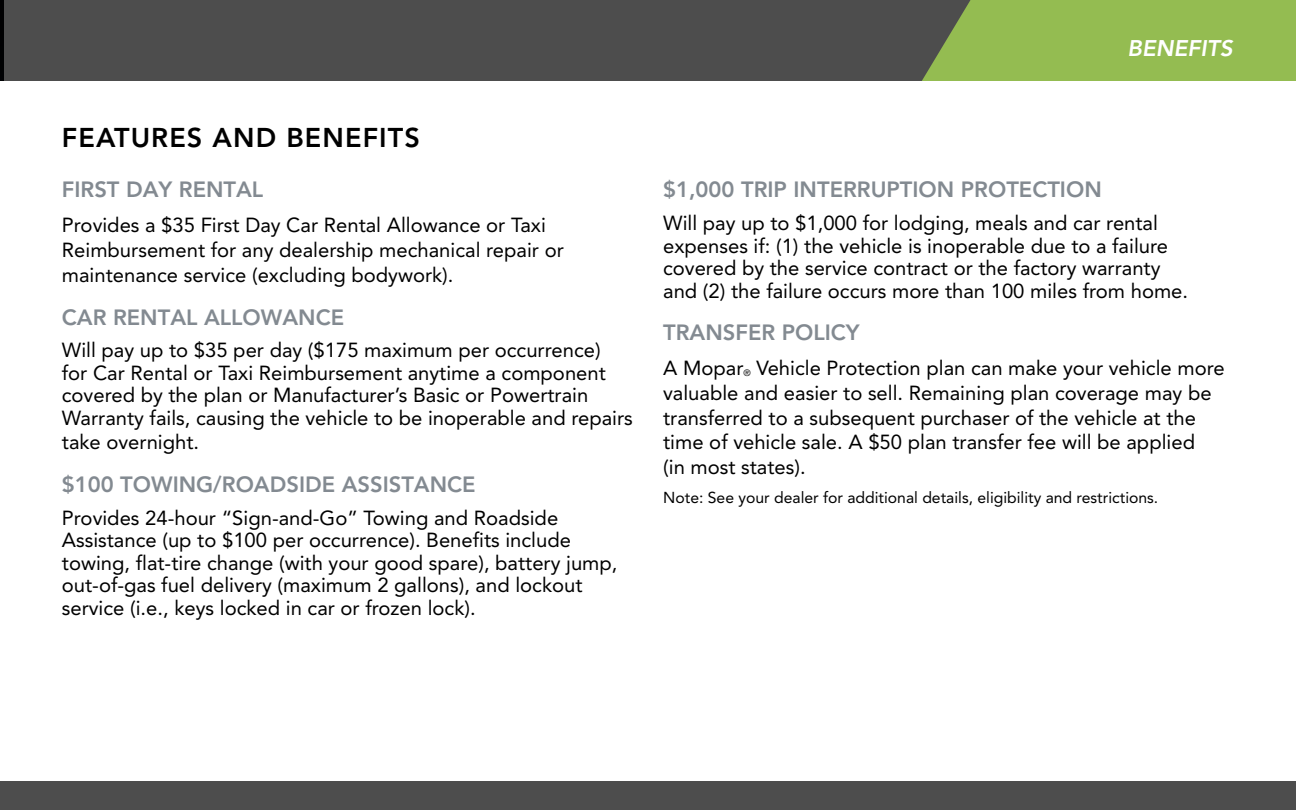
<style>
.page{position:relative;width:1296px;height:810px;background:#fff}
.page>*{position:absolute;margin:0;border:0;box-sizing:border-box;transform-origin:0 0}
.t1{font:800 27px "Avenir LT Std";letter-spacing:.04em;color:#000}
.t2{font:italic 800 22.5px "Avenir LT Std";color:#fff}
.t3{font:800 22.05px "Avenir LT Std";color:#838a91}
.t4{font:20.25px/22.5px "Avenir LT Std";color:#000}
.t5{font:15.75px "Avenir LT Std";color:#000}
.s1{font-size:9.22px}
</style>
<div class="page">
<div style="left:0;top:0;width:1296px;height:81px;background:#4d4d4d"></div>
<div style="left:922px;top:0;width:374px;height:81px;background:#94bc51"></div>
<div style="left:0;top:781px;width:1296px;height:29px;background:#4d4d4d"></div>
<h1 class="t1" style="left:62px;top:121px;width:360px">FEATURES AND BENEFITS</h1>
<p class="t3" style="left:62px;top:177px;width:203px">FIRST DAY RENTAL</p>
<p class="t4" style="left:62px;top:213px;width:503px;line-height:24.8px">Provides a $35 First Day Car Rental Allowance or Taxi<br>Reimbursement for any dealership mechanical repair or maintenance service (excluding bodywork).</p>
<p class="t3" style="left:62px;top:304px;width:284px">CAR RENTAL ALLOWANCE</p>
<p class="t4" style="left:62px;top:339px;width:572px">Will pay up to $35 per day ($175 maximum per occurrence)<br>for Car Rental or Taxi Reimbursement anytime a component covered by the plan or Manufacturer’s Basic or Powertrain Warranty fails, causing the vehicle to be inoperable and repairs</p>
<p class="t4" style="left:62px;top:431px;width:139px">take overnight.</p>
<p class="t3" style="left:62px;top:472px;width:415px">$100 TOWING/ROADSIDE ASSISTANCE</p>
<p class="t4" style="left:62px;top:507px;width:557px">Provides 24-hour “Sign-and-Go” Towing and Roadside Assistance (up to $100 per occurrence). Benefits include towing, flat-tire change (with your good spare), battery jump, out-of-gas fuel delivery (maximum 2 gallons), and lockout service (i.e., keys locked in car or frozen lock).</p>
<p class="t2" style="left:1128px;top:35px;width:106px">BENEFITS</p>
<p class="t3" style="left:663px;top:177px;width:440px">$1,000 TRIP INTERRUPTION PROTECTION</p>
<p class="t4" style="left:663px;top:212px;width:526px">Will pay up to $1,000 for lodging, meals and car rental expenses if: (1) the vehicle is inoperable due to a failure covered by the service contract or the factory warranty and (2) the failure occurs more than 100 miles from home.</p>
<p class="t3" style="left:663px;top:320px;width:198px">TRANSFER POLICY</p>
<p class="t4" style="left:663px;top:356px;width:563px;line-height:24.8px">A Mopar<span class="s1">®</span> Vehicle Protection plan can make your vehicle more valuable and easier to sell. Remaining plan coverage may be transferred to a subsequent purchaser of the vehicle at the time of vehicle sale. A $50 plan transfer fee will be applied<br>(in most states).</p>
<p class="t5" style="left:663px;top:489px;width:497px">Note: See your dealer for additional details, eligibility and restrictions.</p>
</div>
